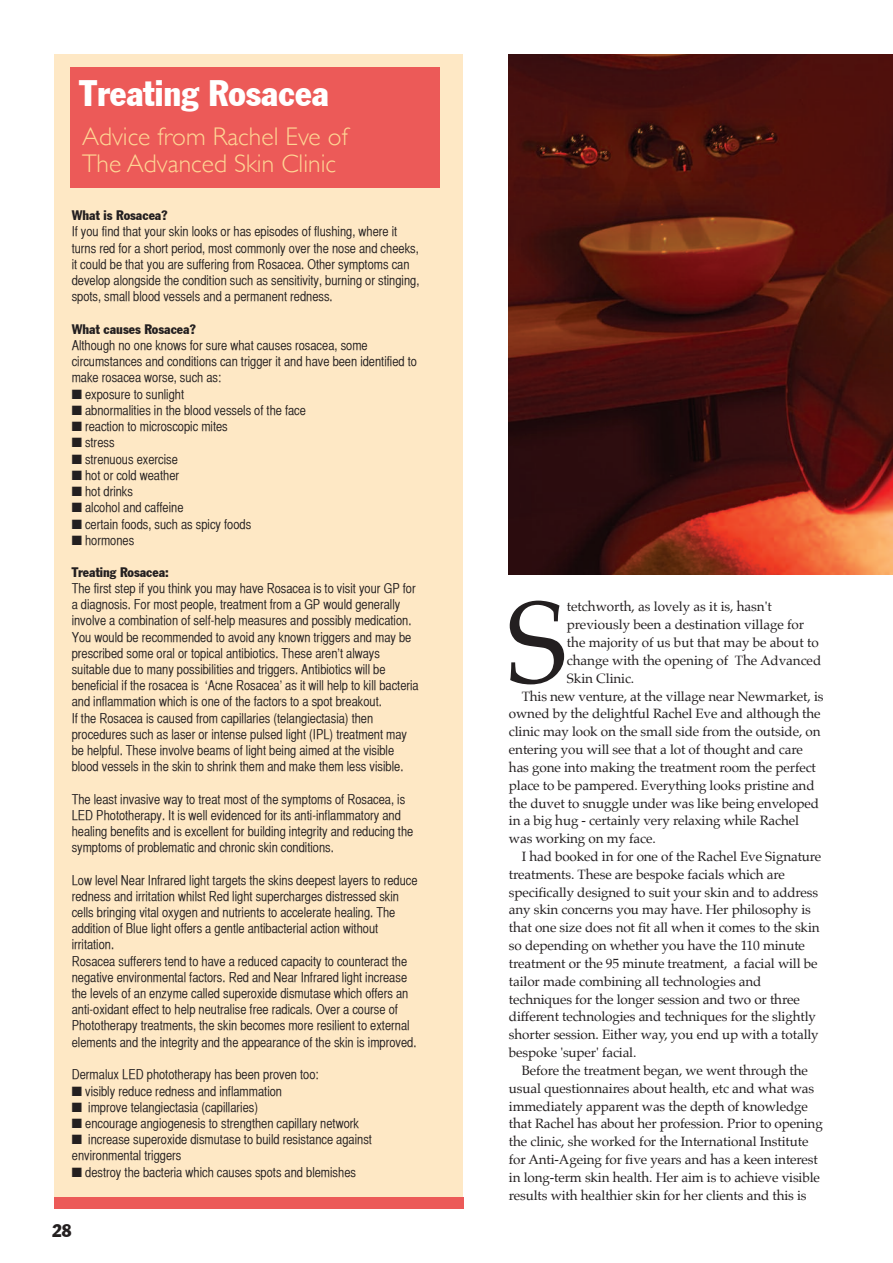
<style>
.page{position:relative;width:893px;height:1263px;background:#fff}
.page>*{position:absolute;margin:0;border:0;box-sizing:border-box;transform-origin:0 0}
.t1{font:116.1px "Palatino";color:#231f20}
.t2{font:36px "Franklin Gothic Condensed";color:#fff}
.t3{font:300 25.5px/27px "Gill Sans";color:#fed594}
.t4{font:18px "Franklin Gothic Condensed";color:#231f20}
.t5{font:13.5px/16.2px "Helvetica CY Plain";color:#231f20}
.t6{font:13.5px "Palatino";letter-spacing:-.01em;color:#231f20}
.t7{font:13.5px "Franklin Gothic Condensed";color:#231f20}
</style>
<div class="page">
<div style="left:54px;top:54px;width:409px;height:1155px;background:#fee8c5"></div>
<img style="left:509px;top:54px;width:384px;height:520px">
<div style="left:70px;top:68px;width:370px;height:120px;background:#ec5a58"></div>
<div style="left:54px;top:1197px;width:410px;height:12px;background:#ec5a58"></div>
<h2 class="t2" style="left:80px;top:79px;width:251px">Treating Rosacea</h2>
<h3 class="t3" style="left:82px;top:123px;width:267px">Advice from Rachel Eve of<br>The Advanced Skin Clinic</h3>
<p class="t7" style="left:72px;top:210px;width:97px">What is Rosacea?</p>
<p class="t5" style="left:72px;top:225px;width:349px">If you find that your skin looks or has episodes of flushing, where it turns red for a short period, most commonly over the nose and cheeks, it could be that you are suffering from Rosacea. Other symptoms can develop alongside the condition such as sensitivity, burning or stinging, spots, small blood vessels and a permanent redness.</p>
<p class="t7" style="left:72px;top:324px;width:125px">What causes Rosacea?</p>
<p class="t5" style="left:72px;top:338px;width:347px">Although no one knows for sure what causes rosacea, some circumstances and conditions can trigger it and have been identified to make rosacea worse, such as:</p>
<p class="t5" style="left:72px;top:387px;width:114px">■ exposure to sunlight</p>
<p class="t5" style="left:72px;top:403px;width:236px">■ abnormalities in the blood vessels of the face</p>
<p class="t5" style="left:72px;top:420px;width:158px">■ reaction to microscopic mites</p>
<p class="t5" style="left:72px;top:436px;width:44px">■ stress</p>
<p class="t5" style="left:72px;top:452px;width:108px">■ strenuous exercise</p>
<p class="t5" style="left:72px;top:468px;width:109px">■ hot or cold weather</p>
<p class="t5" style="left:72px;top:484px;width:63px">■ hot drinks</p>
<p class="t5" style="left:72px;top:501px;width:113px">■ alcohol and caffeine</p>
<p class="t5" style="left:72px;top:517px;width:181px">■ certain foods, such as spicy foods</p>
<p class="t5" style="left:72px;top:533px;width:64px">■ hormones</p>
<p class="t7" style="left:72px;top:567px;width:99px">Treating Rosacea:</p>
<p class="t5" style="left:72px;top:581px;width:349px">The first step if you think you may have Rosacea is to visit your GP for a diagnosis. For most people, treatment from a GP would generally involve a combination of self-help measures and possibly medication.<br>You would be recommended to avoid any known triggers and may be prescribed some oral or topical antibiotics. These aren’t always suitable due to many possibilities and triggers. Antibiotics will be beneficial if the rosacea is ‘Acne Rosacea’ as it will help to kill bacteria and inflammation which is one of the factors to a spot breakout.<br>If the Rosacea is caused from capillaries (telangiectasia) then procedures such as laser or intense pulsed light (IPL) treatment may be helpful. These involve beams of light being aimed at the visible blood vessels in the skin to shrink them and make them less visible.</p>
<p class="t5" style="left:72px;top:792px;width:343px">The least invasive way to treat most of the symptoms of Rosacea, is LED Phototherapy. It is well evidenced for its anti-inflammatory and healing benefits and is excellent for building integrity and reducing the symptoms of problematic and chronic skin conditions.</p>
<p class="t5" style="left:72px;top:873px;width:347px">Low level Near Infrared light targets the skins deepest layers to reduce redness and irritation whilst Red light supercharges distressed skin cells bringing vital oxygen and nutrients to accelerate healing. The addition of Blue light offers a gentle antibacterial action without irritation.<br>Rosacea sufferers tend to have a reduced capacity to counteract the negative environmental factors. Red and Near Infrared light increase the levels of an enzyme called superoxide dismutase which offers an anti-oxidant effect to help neutralise free radicals. Over a course of Phototherapy treatments, the skin becomes more resilient to external elements and the integrity and the appearance of the skin is improved.</p>
<p class="t5" style="left:72px;top:1067px;width:248px">Dermalux LED phototherapy has been proven too:</p>
<p class="t5" style="left:72px;top:1084px;width:212px">■ visibly reduce redness and inflammation</p>
<p class="t5" style="left:72px;top:1100px;width:188px">■ improve telangiectasia (capillaries)</p>
<p class="t5" style="left:72px;top:1116px;width:289px">■ encourage angiogenesis to strengthen capillary network</p>
<p class="t5" style="left:72px;top:1133px;width:302px;line-height:15.8px">■ increase superoxide dismutase to build resistance against environmental triggers</p>
<p class="t5" style="left:72px;top:1165px;width:286px">■ destroy the bacteria which causes spots and blemishes</p>
<h3 class="t4" style="left:52px;top:1223px;width:21px">28</h3>
<h1 class="t1" style="left:506px;top:587px;width:62px">S</h1>
<p class="t6" style="left:567px;top:600px;width:206px">tetchworth, as lovely as it is, hasn't</p>
<p class="t6" style="left:567px;top:618px;width:239px">previously been a destination village for</p>
<p class="t6" style="left:567px;top:636px;width:253px">the majority of us but that may be about to</p>
<p class="t6" style="left:567px;top:654px;width:256px">change with the opening of The Advanced</p>
<p class="t6" style="left:567px;top:672px;width:69px">Skin Clinic.</p>
<p class="t6" style="left:522px;top:689px;width:303px">This new venture, at the village near Newmarket, is</p>
<p class="t6" style="left:509px;top:707px;width:313px">owned by the delightful Rachel Eve and although the</p>
<p class="t6" style="left:509px;top:725px;width:313px">clinic may look on the small side from the outside, on</p>
<p class="t6" style="left:509px;top:743px;width:295px">entering you will see that a lot of thought and care</p>
<p class="t6" style="left:509px;top:761px;width:309px">has gone into making the treatment room the perfect</p>
<p class="t6" style="left:509px;top:779px;width:307px">place to be pampered. Everything looks pristine and</p>
<p class="t6" style="left:509px;top:796px;width:312px">the duvet to snuggle under was like being enveloped</p>
<p class="t6" style="left:509px;top:814px;width:292px">in a big hug - certainly very relaxing while Rachel</p>
<p class="t6" style="left:509px;top:832px;width:148px">was working on my face.</p>
<p class="t6" style="left:522px;top:850px;width:301px">I had booked in for one of the Rachel Eve Signature</p>
<p class="t6" style="left:509px;top:868px;width:277px">treatments. These are bespoke facials which are</p>
<p class="t6" style="left:509px;top:885px;width:311px">specifically designed to suit your skin and to address</p>
<p class="t6" style="left:509px;top:903px;width:303px">any skin concerns you may have. Her philosophy is</p>
<p class="t6" style="left:509px;top:921px;width:312px">that one size does not fit all when it comes to the skin</p>
<p class="t6" style="left:509px;top:939px;width:298px">so depending on whether you have the 110 minute</p>
<p class="t6" style="left:509px;top:957px;width:310px">treatment or the 95 minute treatment, a facial will be</p>
<p class="t6" style="left:509px;top:975px;width:254px">tailor made combining all technologies and</p>
<p class="t6" style="left:509px;top:992px;width:292px">techniques for the longer session and two or three</p>
<p class="t6" style="left:509px;top:1010px;width:309px">different technologies and techniques for the slightly</p>
<p class="t6" style="left:509px;top:1028px;width:311px">shorter session. Either way, you end up with a totally</p>
<p class="t6" style="left:509px;top:1046px;width:129px">bespoke 'super' facial.</p>
<p class="t6" style="left:522px;top:1064px;width:288px">Before the treatment began, we went through the</p>
<p class="t6" style="left:509px;top:1081px;width:307px">usual questionnaires about health, etc and what was</p>
<p class="t6" style="left:509px;top:1099px;width:301px">immediately apparent was the depth of knowledge</p>
<p class="t6" style="left:509px;top:1117px;width:315px">that Rachel has about her profession. Prior to opening</p>
<p class="t6" style="left:509px;top:1135px;width:301px">the clinic, she worked for the International Institute</p>
<p class="t6" style="left:509px;top:1153px;width:310px">for Anti-Ageing for five years and has a keen interest</p>
<p class="t6" style="left:509px;top:1171px;width:313px">in long-term skin health. Her aim is to achieve visible</p>
<p class="t6" style="left:509px;top:1188px;width:299px">results with healthier skin for her clients and this is</p>
</div>
